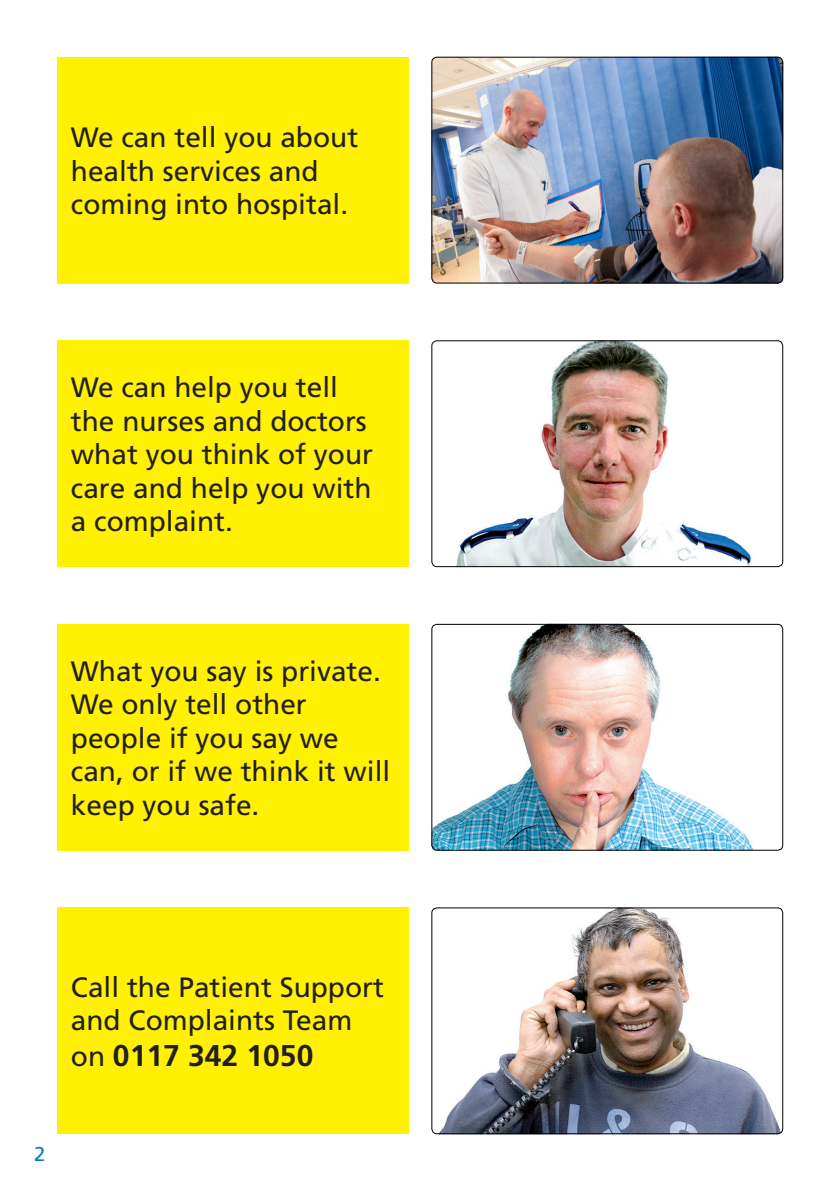
<style>
.page{position:relative;width:840px;height:1191px;background:#fff}
.page>*{position:absolute;margin:0;border:0;box-sizing:border-box;transform-origin:0 0}
._05_IS_Sub-Heading{font:700 30px "Frutiger LT Std";color:#231f20}
._05_IS_Sub-Heading-2{font:28px/33.6px "Frutiger LT Std";color:#231f20}
.t1{font:20px "Frutiger LT Std";color:#007ac2}
.s1{font-weight:400;font-size:28px}
</style>
<div class="page">
<div style="left:57px;top:57px;width:351px;height:226px;background:#fff101"></div>
<img style="left:431px;top:57px;width:351px;height:226px">
<div style="left:431px;top:57px;width:351px;height:226px;border:1px solid #000;border-radius:5px"></div>
<div style="left:57px;top:340px;width:351px;height:227px;background:#fff101"></div>
<img style="left:456px;top:342px;width:295px;height:223px">
<div style="left:431px;top:340px;width:351px;height:227px;border:1px solid #000;border-radius:5px"></div>
<div style="left:57px;top:624px;width:351px;height:226px;background:#fff101"></div>
<img style="left:432px;top:624px;width:350px;height:226px">
<div style="left:431px;top:624px;width:351px;height:226px;border:1px solid #000;border-radius:5px"></div>
<div style="left:57px;top:907px;width:351px;height:227px;background:#fff101"></div>
<img style="left:432px;top:907px;width:350px;height:227px">
<div style="left:431px;top:907px;width:351px;height:227px;border:1px solid #000;border-radius:5px"></div>
<p class="_05_IS_Sub-Heading-2" style="left:71px;top:121px;width:289px">We can tell you about health services and coming into hospital.</p>
<p class="_05_IS_Sub-Heading-2" style="left:71px;top:370px;width:303px">We can help you tell the nurses and doctors what you think of your care and help you with a complaint.</p>
<p class="_05_IS_Sub-Heading-2" style="left:71px;top:654px;width:320px">What you say is private.<br>We only tell other people if you say we can, or if we think it will keep you safe.</p>
<p class="_05_IS_Sub-Heading-2" style="left:71px;top:970px;width:314px">Call the Patient Support and Complaints Team</p>
<p class="_05_IS_Sub-Heading" style="left:71px;top:1038px;width:244px"><span class="s1">on</span> 0117 342 1050</p>
<p class="t1" style="left:34px;top:1141px;width:13px">2</p>
</div>
